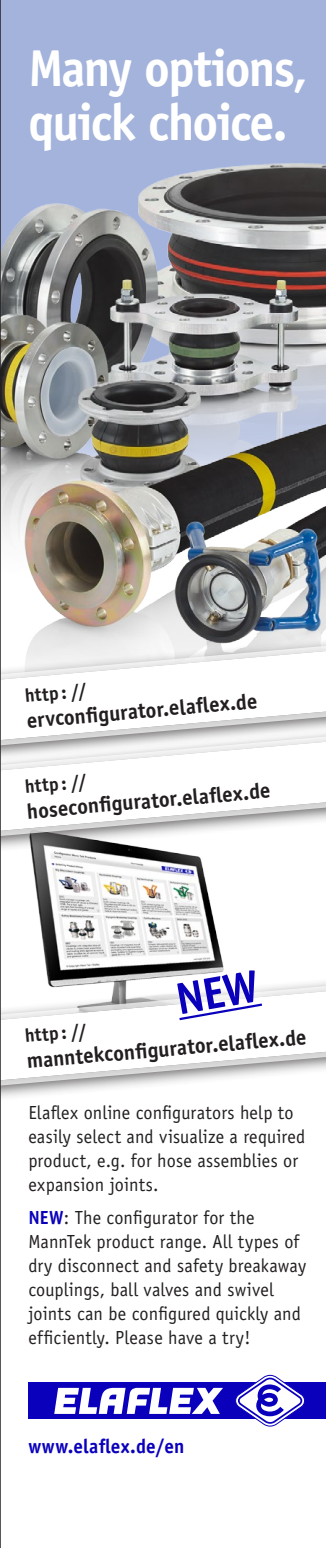
<style>
.page{position:relative;width:326px;height:1548px;background:#fff}
.page>*{position:absolute;margin:0;border:0;box-sizing:border-box;transform-origin:0 0}
.t1{font:700 52px "Officina Sans";letter-spacing:-.035em;color:#fff;scale:.96 1}
.t2{font:700 21.6px "Officina Sans";color:#231f20}
.t3{font:700 20px "Officina Sans";letter-spacing:.015em;color:#0a00bc;scale:.96 1}
.Pa0{font:19px/24px "Officina Sans";letter-spacing:.01em;color:#231f20;scale:.96 1}
.t4{font:700 18.8px "Officina Sans";color:#231f20}
.s1{font-weight:700;color:#0a00bc}
</style>
<div class="page">
<img style="left:40px;top:858px;width:178px;height:113px">
<div style="left:0;top:0;width:326px;height:487px;background:#a3b3db"></div>
<img style="left:40px;top:163px;width:286px;height:468px">
<div style="left:0;top:631px;width:326px;height:137px;background:#231f20;opacity:.75"></div>
<svg style="left:40px;top:636px;width:286px;height:86px"></svg>
<div style="left:0;top:722px;width:326px;height:136px;background:#231f20;opacity:.75"></div>
<svg style="left:40px;top:727px;width:286px;height:119px"></svg>
<div style="left:0;top:971px;width:326px;height:137px;background:#231f20;opacity:.75"></div>
<svg style="left:40px;top:976px;width:286px;height:119px"></svg>
<div style="left:28px;top:1383px;width:298px;height:36px;background:#0a00bc"></div>
<svg style="left:235px;top:1375px;width:70px;height:51px"></svg>
<svg style="left:54px;top:1387px;width:169px;height:27px"></svg>
<svg style="left:1px;top:206px;width:39px;height:1177px"></svg>
<hr style="left:0;top:0;width:1px;height:1548px;background:#231f20">
<svg style="left:144px;top:938px;width:148px;height:115px"></svg>
<p class="t1" style="left:28px;top:36px;width:293px">Many options,</p>
<p class="t1" style="left:28px;top:90px;width:271px">quick choice.</p>
<p class="t4" style="left:24px;top:684px;width:64px;rotate:-5deg">http: //</p>
<p class="t2" style="left:26px;top:707px;width:233px;rotate:-5deg">ervconfi gurator.elafl ex.de</p>
<p class="t4" style="left:24px;top:775px;width:64px;rotate:-5deg">http: //</p>
<p class="t2" style="left:26px;top:798px;width:246px;rotate:-5deg">hoseconfi gurator.elafl ex.de</p>
<p class="t4" style="left:24px;top:1024px;width:64px;rotate:-5deg">http: //</p>
<p class="t2" style="left:26px;top:1047px;width:282px;rotate:-5deg">manntekconfi gurator.elafl ex.de</p>
<p class="Pa0" style="left:28px;top:1101px;width:290px">Elaflex online configurators help to easily select and visualize a required product, e.g. for hose assemblies or expansion joints.</p>
<p class="Pa0" style="left:28px;top:1205px;width:291px"><span class="s1">NEW</span>: The configurator for the MannTek product range. All types of dry disconnect and safety breakaway couplings, ball valves and swivel joints can be configured quickly and efficiently. Please have a try!</p>
<p class="t3" style="left:28px;top:1434px;width:164px">www.elaflex.de/en</p>
</div>
